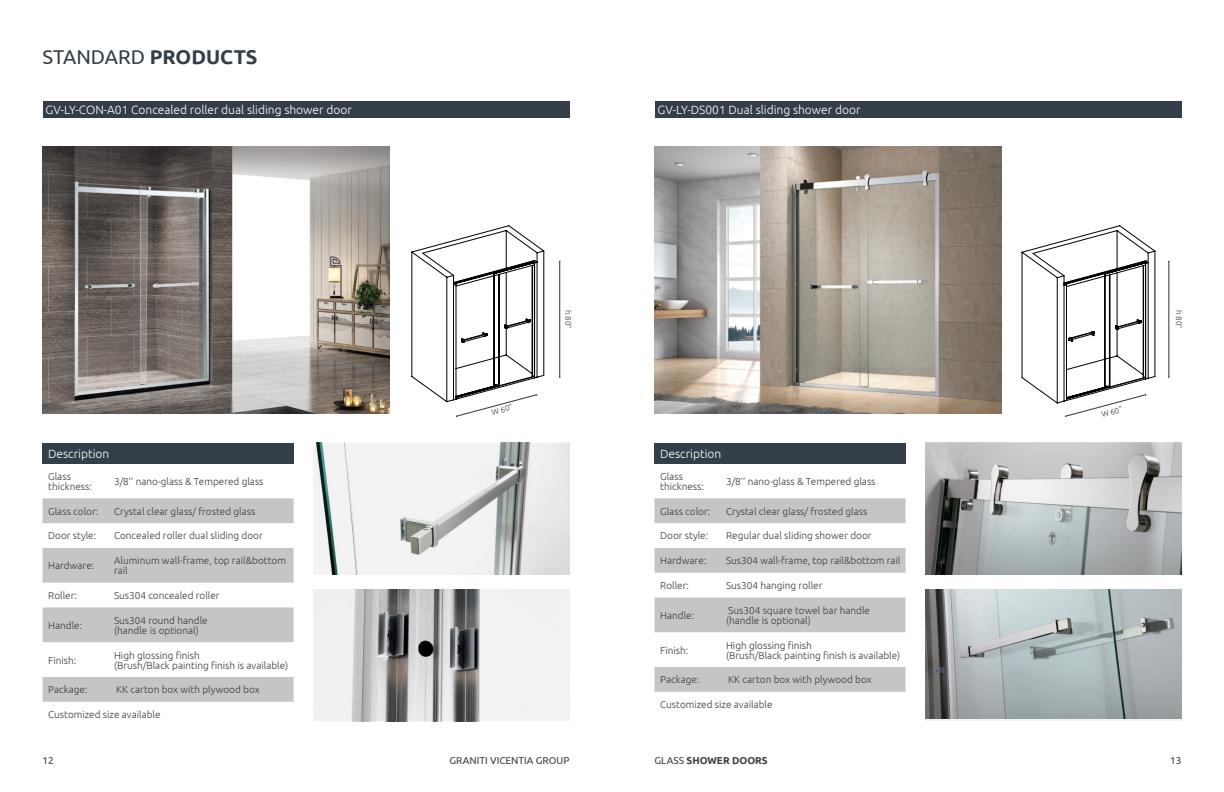
<style>
.page{position:relative;width:1224px;height:792px;background:#fff}
.page>*{position:absolute;margin:0;border:0;box-sizing:border-box;transform-origin:0 0}
.t1{font:20px "Ubuntu";color:#333e48}
.t2{font:300 12px "Ubuntu";color:#fff}
.t3{font:300 10px/10px "Ubuntu";color:#3c3c3b}
.t4{font:10px "Ubuntu";color:#3c3c3b}
.t5{font:700 10px "Ubuntu";color:#3c3c3b}
.t6{font:300 8px "Ubuntu";color:#3c3c3b}
.s1{font-weight:700}
.s2{font-weight:400}
</style>
<div class="page">
<div style="left:43px;top:101px;width:526px;height:17px;background:#333e48"></div>
<img style="left:43px;top:147px;width:346px;height:266px">
<img style="left:313px;top:443px;width:256px;height:132px">
<img style="left:313px;top:589px;width:256px;height:132px">
<div style="left:43px;top:443px;width:251px;height:21px;background:#333e48"></div>
<svg style="left:43px;top:498px;width:251px;height:204px;fill:#c4c5c6"></svg>
<hr style="left:560px;top:262px;width:1px;height:115px;background:#343434">
<svg style="left:412px;top:225px;width:132px;height:192px"></svg>
<div style="left:655px;top:101px;width:526px;height:17px;background:#333e48"></div>
<img style="left:655px;top:147px;width:346px;height:266px">
<img style="left:925px;top:443px;width:256px;height:132px">
<img style="left:925px;top:589px;width:256px;height:130px">
<div style="left:655px;top:443px;width:251px;height:21px;background:#333e48"></div>
<svg style="left:655px;top:498px;width:251px;height:194px;fill:#c4c5c6"></svg>
<hr style="left:1169px;top:262px;width:1px;height:115px;background:#343434">
<svg style="left:1022px;top:225px;width:133px;height:192px"></svg>
<h1 class="t1" style="left:43px;top:44px;width:217px">STANDARD <span class="s1">PRODUCTS</span></h1>
<p class="t2" style="left:46px;top:103px;width:308px">GV-LY-CON-A01 Concealed roller dual sliding shower door</p>
<p class="t2" style="left:48px;top:446px;width:63px">Description</p>
<p class="t3" style="left:48px;top:471px;width:45px">Glass thickness:</p>
<p class="t3" style="left:114px;top:476px;width:151px">3/8’’ nano-glass &amp; Tempered glass</p>
<p class="t3" style="left:48px;top:506px;width:52px">Glass color:</p>
<p class="t3" style="left:114px;top:506px;width:143px">Crystal clear glass/ frosted glass</p>
<p class="t3" style="left:48px;top:531px;width:50px">Door style:</p>
<p class="t3" style="left:114px;top:531px;width:150px">Concealed roller dual sliding door</p>
<p class="t3" style="left:48px;top:560px;width:48px">Hardware:</p>
<p class="t3" style="left:114px;top:555px;width:174px">Aluminum wall-frame, top rail&amp;bottom rail</p>
<p class="t3" style="left:48px;top:590px;width:30px">Roller:</p>
<p class="t3" style="left:114px;top:590px;width:107px">Sus304 concealed roller</p>
<p class="t3" style="left:48px;top:620px;width:36px">Handle:</p>
<p class="t3" style="left:114px;top:615px;width:95px">Sus304 round handle (handle is optional)</p>
<p class="t3" style="left:48px;top:655px;width:30px">Finish:</p>
<p class="t3" style="left:114px;top:650px;width:176px">High glossing finish<br>(Brush/Black painting finish is available)</p>
<p class="t3" style="left:48px;top:684px;width:41px">Package:</p>
<p class="t3" style="left:116px;top:684px;width:145px">KK carton box with plywood box</p>
<p class="t3" style="left:48px;top:709px;width:114px">Customized size available</p>
<p class="t6" style="left:491px;top:408px;width:23px;rotate:-15deg">W 60”</p>
<p class="t6" style="left:573px;top:310px;width:20px;rotate:90deg">h 80”</p>
<p class="t2" style="left:658px;top:103px;width:204px">GV-LY-DS001 Dual sliding shower door</p>
<p class="t2" style="left:660px;top:446px;width:63px">Description</p>
<p class="t3" style="left:660px;top:471px;width:45px">Glass thickness:</p>
<p class="t3" style="left:726px;top:476px;width:151px">3/8’’ nano-glass &amp; Tempered glass</p>
<p class="t3" style="left:660px;top:506px;width:52px">Glass color:</p>
<p class="t3" style="left:726px;top:506px;width:143px">Crystal clear glass/ frosted glass</p>
<p class="t3" style="left:660px;top:531px;width:50px">Door style:</p>
<p class="t3" style="left:726px;top:531px;width:147px">Regular dual sliding shower door</p>
<p class="t3" style="left:660px;top:555px;width:48px">Hardware:</p>
<p class="t3" style="left:726px;top:555px;width:176px">Sus304 wall-frame, top rail&amp;bottom rail</p>
<p class="t3" style="left:660px;top:580px;width:30px">Roller:</p>
<p class="t3" style="left:726px;top:580px;width:98px">Sus304 hanging roller</p>
<p class="t3" style="left:660px;top:610px;width:36px">Handle:</p>
<p class="t3" style="left:726px;top:605px;width:146px">Sus304 square towel bar handle (handle is optional)</p>
<p class="t3" style="left:660px;top:645px;width:30px">Finish:</p>
<p class="t3" style="left:726px;top:640px;width:176px">High glossing finish<br>(Brush/Black painting finish is available)</p>
<p class="t3" style="left:660px;top:674px;width:41px">Package:</p>
<p class="t3" style="left:728px;top:674px;width:145px">KK carton box with plywood box</p>
<p class="t3" style="left:660px;top:699px;width:114px">Customized size available</p>
<p class="t6" style="left:1100px;top:410px;width:23px;rotate:-15deg">W 60”</p>
<p class="t6" style="left:1184px;top:310px;width:20px;rotate:90deg">h 80”</p>
<p class="t4" style="left:43px;top:754px;width:13px">12</p>
<p class="t4" style="left:450px;top:754px;width:121px">GRANITI VICENTIA GROUP</p>
<p class="t5" style="left:655px;top:754px;width:115px"><span class="s2">GLASS</span> SHOWER DOORS</p>
<p class="t4" style="left:1170px;top:754px;width:13px">13</p>
</div>
